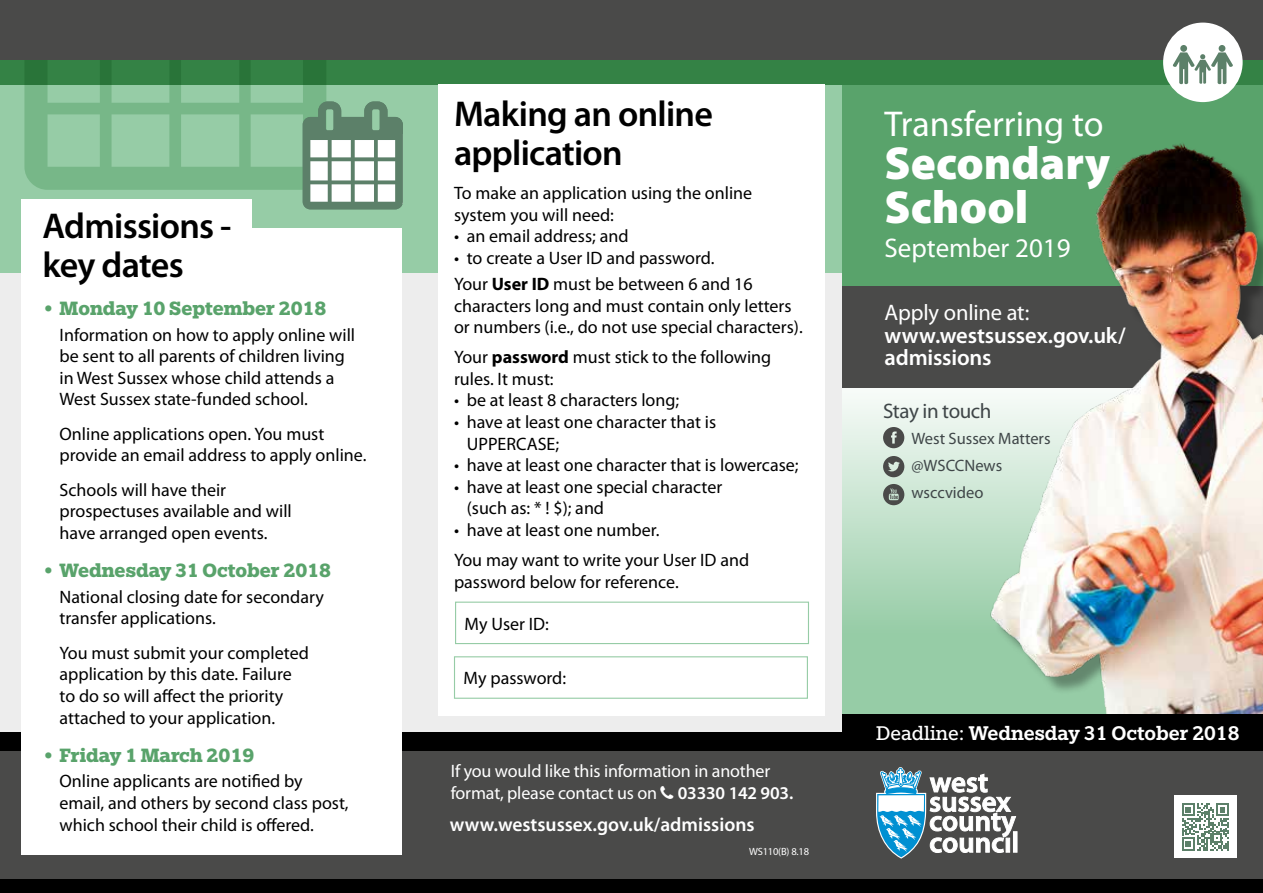
<style>
.page{position:relative;width:1263px;height:893px;background:#fff}
.page>*{position:absolute;margin:0;border:0;box-sizing:border-box;transform-origin:0 0}
.t1{font:900 46.5px/43.5px "Myriad Pro";color:#fff}
.t2{font:600 36px/39px "Myriad Pro";letter-spacing:-.02em;color:#000}
.t3{font:36px "Myriad Pro";color:#fff}
.t4{font:27px "Myriad Pro";color:#fff}
.t5{font:600 22.5px/22.5px "Myriad Pro";letter-spacing:-.005em;color:#fff}
.t6{font:22.5px "Myriad Pro";letter-spacing:-.01em;color:#fff}
.t7{font:500 21.6px "Egyptian Slate Pro";color:#fff}
.t8{font:700 21px "Egyptian Slate Pro";color:#59a36b}
.t9{font:21px "Myriad Pro";letter-spacing:-.02em;color:#3f4648}
.t10{font:600 19.5px "Myriad Pro";color:#fff}
.t11{font:18px/21.6px "Myriad Pro";color:#000}
.t12{font:18px/21.6px "Myriad Pro";letter-spacing:-.01em;color:#fff}
.t13{font:16.5px/26.8px "Myriad Pro";color:#3f4648}
.t14{font:10.5px "Myriad Pro";letter-spacing:-.02em;color:#fff}
.s1{font-weight:700}
.s2{font-weight:600}
.s3{font-weight:400}
</style>
<div class="page">
<svg style="left:842px;top:398px;width:126px;height:316px"></svg>
<div style="left:0;top:272px;width:842px;height:494px;background:#ededed"></div>
<div style="left:0;top:0;width:1263px;height:272px;background:#96cca6"></div>
<svg style="left:24px;top:85px;width:302px;height:105px"></svg>
<div style="left:0;top:0;width:1263px;height:85px;background:linear-gradient(to right,#317f42,#368447)"></div>
<div style="left:0;top:743px;width:1263px;height:150px;background:#4a4a49"></div>
<div style="left:0;top:732px;width:1263px;height:19px;background:#000"></div>
<div style="left:0;top:879px;width:1263px;height:14px;background:#000"></div>
<hr style="left:1013px;top:832px;width:4px;height:20px;background:#fff">
<svg style="left:876px;top:767px;width:140px;height:92px"></svg>
<div style="left:842px;top:85px;width:421px;height:234px;background:#59a36b"></div>
<div style="left:0;top:0;width:1263px;height:60px;background:#4a4a49"></div>
<div style="left:438px;top:84px;width:387px;height:632px;background:#fff"></div>
<div style="left:842px;top:286px;width:421px;height:102px;background:#4a4a49"></div>
<div style="left:1163px;top:23px;width:79px;height:79px;background:#fff;border-radius:50%"></div>
<div style="left:1180px;top:45px;width:7px;height:7px;background:#5c8069;border-radius:50%"></div>
<div style="left:1218px;top:45px;width:7px;height:7px;background:#5c8069;border-radius:50%"></div>
<svg style="left:1172px;top:52px;width:61px;height:32px"></svg>
<img style="left:968px;top:143px;width:295px;height:571px">
<div style="left:1174px;top:795px;width:63px;height:63px;background:#fff"></div>
<svg style="left:1182px;top:803px;width:47px;height:47px"></svg>
<div style="left:842px;top:714px;width:421px;height:37px;background:#000"></div>
<div style="left:21px;top:228px;width:381px;height:627px;background:#fff"></div>
<div style="left:21px;top:199px;width:231px;height:46px;background:#fff"></div>
<svg style="left:303px;top:101px;width:100px;height:108px"></svg>
<svg style="left:883px;top:427px;width:21px;height:21px"></svg>
<svg style="left:883px;top:456px;width:21px;height:21px"></svg>
<svg style="left:883px;top:484px;width:21px;height:21px"></svg>
<div style="left:455px;top:602px;width:354px;height:42px;border:1px solid #96cca6"></div>
<div style="left:454px;top:656px;width:354px;height:43px;border:1px solid #96cca6"></div>
<h2 class="t2" style="left:43px;top:205px;width:191px">Admissions - key dates</h2>
<p class="t8" style="left:43px;top:296px;width:286px">• Monday 10 September 2018</p>
<p class="t11" style="left:60px;top:324px;width:297px">Information on how to apply online will be sent to all parents of children living in West Sussex whose child attends a West Sussex state-funded school.</p>
<p class="t11" style="left:60px;top:423px;width:308px">Online applications open. You must provide an email address to apply online.</p>
<p class="t11" style="left:60px;top:479px;width:234px">Schools will have their prospectuses available and will have arranged open events.</p>
<p class="t8" style="left:43px;top:559px;width:290px">• Wednesday 31 October 2018</p>
<p class="t11" style="left:60px;top:586px;width:266px">National closing date for secondary transfer applications.</p>
<p class="t11" style="left:60px;top:642px;width:251px">You must submit your completed application by this date. Failure to do so will affect the priority attached to your application.</p>
<p class="t8" style="left:43px;top:743px;width:213px">• Friday 1 March 2019</p>
<p class="t11" style="left:60px;top:770px;width:291px">Online applicants are notified by email, and others by second class post, which school their child is offered.</p>
<h2 class="t2" style="left:454px;top:93px;width:260px">Making an online application</h2>
<p class="t11" style="left:454px;top:182px;width:300px">To make an application using the online system you will need:</p>
<p class="t11" style="left:454px;top:225px;width:176px">• an email address; and</p>
<p class="t11" style="left:454px;top:245px;width:300px;line-height:25.8px">• to create a User ID and password.<br>Your <span class="s1">User ID</span> must be between 6 and 16</p>
<p class="t11" style="left:454px;top:294px;width:350px">characters long and must contain only letters or numbers (i.e., do not use special characters).</p>
<p class="t11" style="left:454px;top:346px;width:319px">Your <span class="s1">password</span> must stick to the following rules. It must:</p>
<p class="t11" style="left:454px;top:389px;width:227px">• be at least 8 characters long;</p>
<p class="t11" style="left:467px;top:411px;width:251px;text-indent:-13px">• have at least one character that is<br>UPPERCASE;</p>
<p class="t11" style="left:454px;top:454px;width:346px">• have at least one character that is lowercase;</p>
<p class="t11" style="left:467px;top:476px;width:257px;text-indent:-13px">• have at least one special character (such as: * ! $); and</p>
<p class="t11" style="left:454px;top:515px;width:297px;line-height:30.2px">• have at least one number.<br>You may want to write your User ID and</p>
<p class="t11" style="left:454px;top:571px;width:226px">password below for reference.</p>
<p class="t11" style="left:465px;top:612px;width:86px">My User ID:</p>
<p class="t11" style="left:464px;top:667px;width:104px">My password:</p>
<p class="t12" style="left:451px;top:760px;width:344px">If you would like this information in another format, please contact us on <span class="s2">03330 142 903.</span></p>
<p class="t10" style="left:450px;top:812px;width:306px">www.westsussex.gov.uk/admissions</p>
<p class="t14" style="left:749px;top:845px;width:61px">WS110(B) 8.18</p>
<h2 class="t3" style="left:884px;top:102px;width:220px">Transferring to</h2>
<h1 class="t1" style="left:884px;top:140px;width:227px">Secondary<br>School</h1>
<h3 class="t4" style="left:884px;top:232px;width:188px">September 2019</h3>
<p class="t6" style="left:884px;top:299px;width:146px">Apply online at:</p>
<p class="t5" style="left:884px;top:323px;width:243px">www.westsussex.gov.uk/ admissions</p>
<p class="t9" style="left:883px;top:398px;width:110px">Stay in touch</p>
<p class="t13" style="left:911px;top:425px;width:141px">West Sussex Matters @WSCCNews wsccvideo</p>
<p class="t7" style="left:876px;top:721px;width:365px"><span class="s3">Deadline:</span> Wednesday 31 October 2018</p>
</div>
